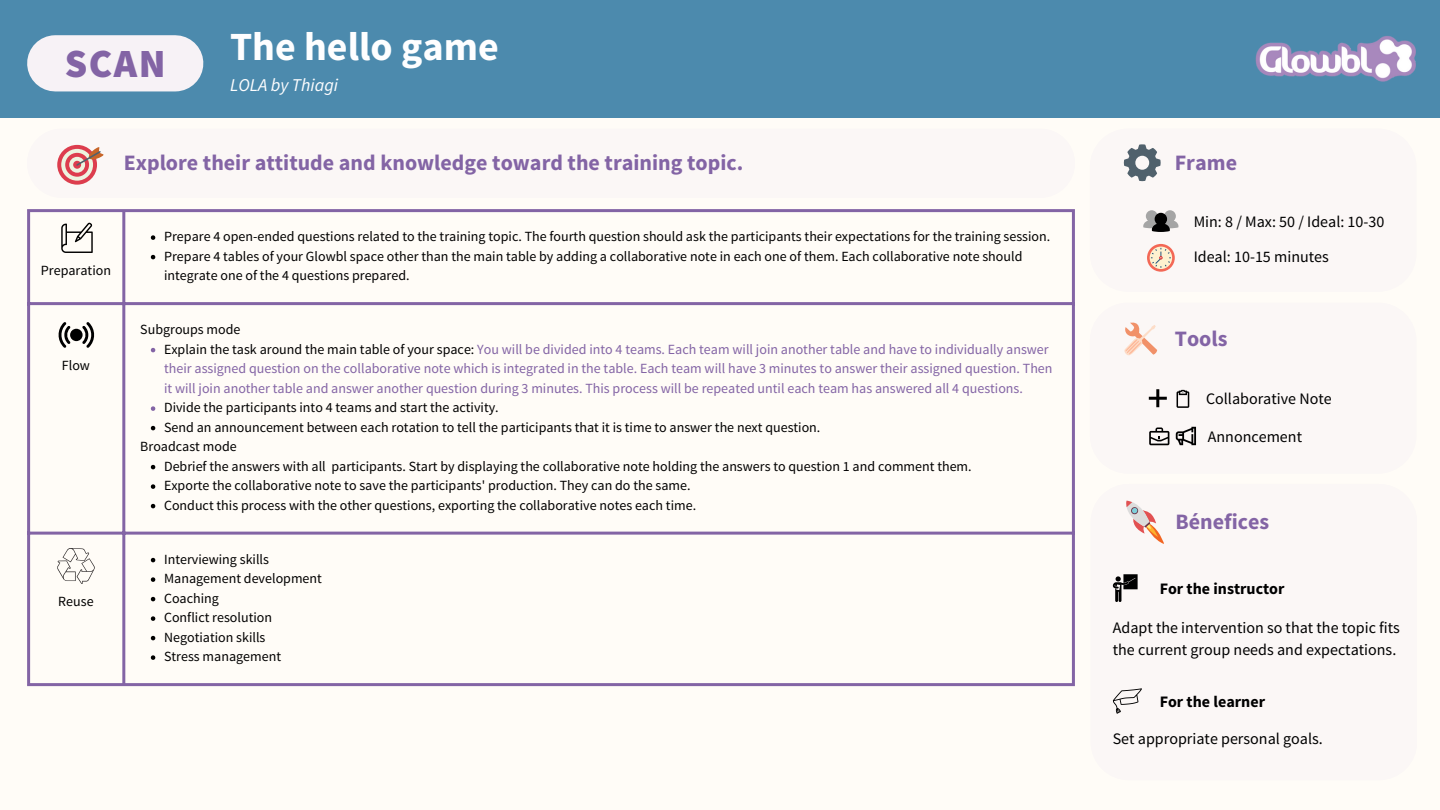
<style>
.page{position:relative;width:1440px;height:810px;background:#fffcf7}
.page>*{position:absolute;margin:0;border:0;box-sizing:border-box;transform-origin:0 0}
.t1{font:700 40px "Source Sans Pro";color:#fefeff}
.t2{font:900 40px "Source Sans Pro";color:#8364a5}
.t3{font:700 22px "Source Sans Pro";color:#8364a5}
.t4{font:italic 18px "Source Sans Pro";color:#fefeff}
.t5{font:16px/21.8px "Source Sans Pro";color:#000}
.t6{font:700 16px "Source Sans Pro";color:#000}
.t7{font:14px/19.5px "Source Sans Pro";color:#000}
.t8{font:14px/19.5px "Source Sans Pro";color:#8364a5}
.s1{color:#000}
</style>
<div class="page">
<div style="left:0;top:0;width:1440px;height:118px;background:#4c8aad"></div>
<div style="left:55px;top:35px;width:120px;height:56px;background:#f7f2f6"></div>
<img style="left:1255px;top:36px;width:161px;height:45px">
<svg style="left:151px;top:235px;width:4px;height:5px"></svg>
<svg style="left:151px;top:255px;width:4px;height:4px"></svg>
<svg style="left:151px;top:348px;width:4px;height:4px"></svg>
<svg style="left:151px;top:406px;width:4px;height:5px"></svg>
<svg style="left:151px;top:426px;width:4px;height:4px"></svg>
<svg style="left:151px;top:465px;width:4px;height:4px"></svg>
<svg style="left:151px;top:484px;width:4px;height:5px"></svg>
<svg style="left:151px;top:504px;width:4px;height:4px"></svg>
<svg style="left:151px;top:558px;width:4px;height:4px"></svg>
<svg style="left:151px;top:577px;width:4px;height:5px"></svg>
<svg style="left:151px;top:597px;width:4px;height:4px"></svg>
<svg style="left:151px;top:616px;width:4px;height:5px"></svg>
<svg style="left:151px;top:636px;width:4px;height:4px"></svg>
<svg style="left:151px;top:655px;width:4px;height:5px"></svg>
<hr style="left:27px;top:212px;width:3px;height:471px;background:#8364a5">
<hr style="left:122px;top:212px;width:3px;height:471px;background:#8364a5">
<hr style="left:1072px;top:212px;width:3px;height:471px;background:#8364a5">
<hr style="left:27px;top:209px;width:1048px;height:3px;background:#8364a5">
<hr style="left:27px;top:302px;width:1048px;height:3px;background:#8364a5">
<hr style="left:27px;top:532px;width:1048px;height:3px;background:#8364a5">
<hr style="left:27px;top:683px;width:1048px;height:3px;background:#8364a5">
<svg style="left:58px;top:322px;width:37px;height:26px"></svg>
<svg style="left:61px;top:223px;width:32px;height:30px"></svg>
<svg style="left:57px;top:145px;width:47px;height:40px"></svg>
<svg style="left:1126px;top:500px;width:38px;height:44px"></svg>
<svg style="left:1124px;top:144px;width:37px;height:37px"></svg>
<svg style="left:1124px;top:322px;width:34px;height:34px"></svg>
<svg style="left:1143px;top:210px;width:35px;height:22px"></svg>
<svg style="left:1147px;top:244px;width:28px;height:28px"></svg>
<svg style="left:1150px;top:247px;width:22px;height:22px"></svg>
<svg style="left:1151px;top:248px;width:20px;height:20px"></svg>
<svg style="left:57px;top:548px;width:38px;height:36px"></svg>
<svg style="left:1113px;top:688px;width:29px;height:26px"></svg>
<svg style="left:1113px;top:574px;width:25px;height:28px"></svg>
<svg style="left:1149px;top:389px;width:18px;height:18px"></svg>
<svg style="left:1177px;top:390px;width:12px;height:18px"></svg>
<svg style="left:1149px;top:427px;width:20px;height:18px"></svg>
<svg style="left:1176px;top:427px;width:20px;height:18px"></svg>
<p class="t2" style="left:65px;top:37px;width:102px">SCAN</p>
<p class="t1" style="left:230px;top:21px;width:270px">The hello game</p>
<p class="t4" style="left:230px;top:74px;width:110px">LOLA by Thiagi</p>
<p class="t3" style="left:124px;top:148px;width:621px">Explore their attitude and knowledge toward the training topic.</p>
<p class="t7" style="left:41px;top:260px;width:72px">Preparation</p>
<p class="t7" style="left:62px;top:355px;width:30px">Flow</p>
<p class="t7" style="left:58px;top:591px;width:37px">Reuse</p>
<p class="t7" style="left:164px;top:227px;width:888px">Prepare 4 open-ended questions related to the training topic. The fourth question should ask the participants their expectations for the training session.</p>
<p class="t7" style="left:164px;top:246px;width:860px">Prepare 4 tables of your Glowbl space other than the main table by adding a collaborative note in each one of them. Each collaborative note should integrate one of the 4 questions prepared.</p>
<p class="t7" style="left:140px;top:320px;width:102px">Subgroups mode</p>
<p class="t8" style="left:164px;top:339px;width:890px"><span class="s1">Explain the task around the main table of your space:</span> You will be divided into 4 teams. Each team will join another table and have to individually answer their assigned question on the collaborative note which is integrated in the table. Each team will have 3 minutes to answer their assigned question. Then it will join another table and answer another question during 3 minutes. This process will be repeated until each team has answered all 4 questions.</p>
<p class="t7" style="left:164px;top:398px;width:336px">Divide the participants into 4 teams and start the activity.</p>
<p class="t7" style="left:164px;top:417px;width:658px">Send an announcement between each rotation to tell the participants that it is time to answer the next question.</p>
<p class="t7" style="left:164px;top:456px;width:809px">Debrief the answers with all participants. Start by displaying the collaborative note holding the answers to question 1 and comment them.</p>
<p class="t7" style="left:164px;top:476px;width:528px">Exporte the collaborative note to save the participants' production. They can do the same.</p>
<p class="t7" style="left:164px;top:495px;width:534px">Conduct this process with the other questions, exporting the collaborative notes each time.</p>
<p class="t7" style="left:140px;top:437px;width:98px">Broadcast mode</p>
<p class="t7" style="left:164px;top:549px;width:106px">Interviewing skills</p>
<p class="t7" style="left:164px;top:569px;width:159px">Management development</p>
<p class="t7" style="left:164px;top:588px;width:56px">Coaching</p>
<p class="t7" style="left:164px;top:608px;width:110px">Conflict resolution</p>
<p class="t7" style="left:164px;top:627px;width:103px">Negotiation skills</p>
<p class="t7" style="left:164px;top:647px;width:118px">Stress management</p>
<p class="t3" style="left:1175px;top:148px;width:64px">Frame</p>
<p class="t5" style="left:1194px;top:210px;width:192px">Min: 8 / Max: 50 / Ideal: 10-30</p>
<p class="t5" style="left:1194px;top:246px;width:137px">Ideal: 10-15 minutes</p>
<p class="t3" style="left:1175px;top:325px;width:54px">Tools</p>
<p class="t5" style="left:1206px;top:387px;width:127px">Collaborative Note</p>
<p class="t5" style="left:1208px;top:425px;width:96px">Annoncement</p>
<p class="t3" style="left:1176px;top:508px;width:95px">Bénefices</p>
<p class="t6" style="left:1160px;top:578px;width:126px">For the instructor</p>
<p class="t5" style="left:1113px;top:616px;width:289px">Adapt the intervention so that the topic fits the current group needs and expectations.</p>
<p class="t6" style="left:1160px;top:691px;width:107px">For the learner</p>
<p class="t5" style="left:1113px;top:728px;width:211px">Set appropriate personal goals.</p>
</div>
